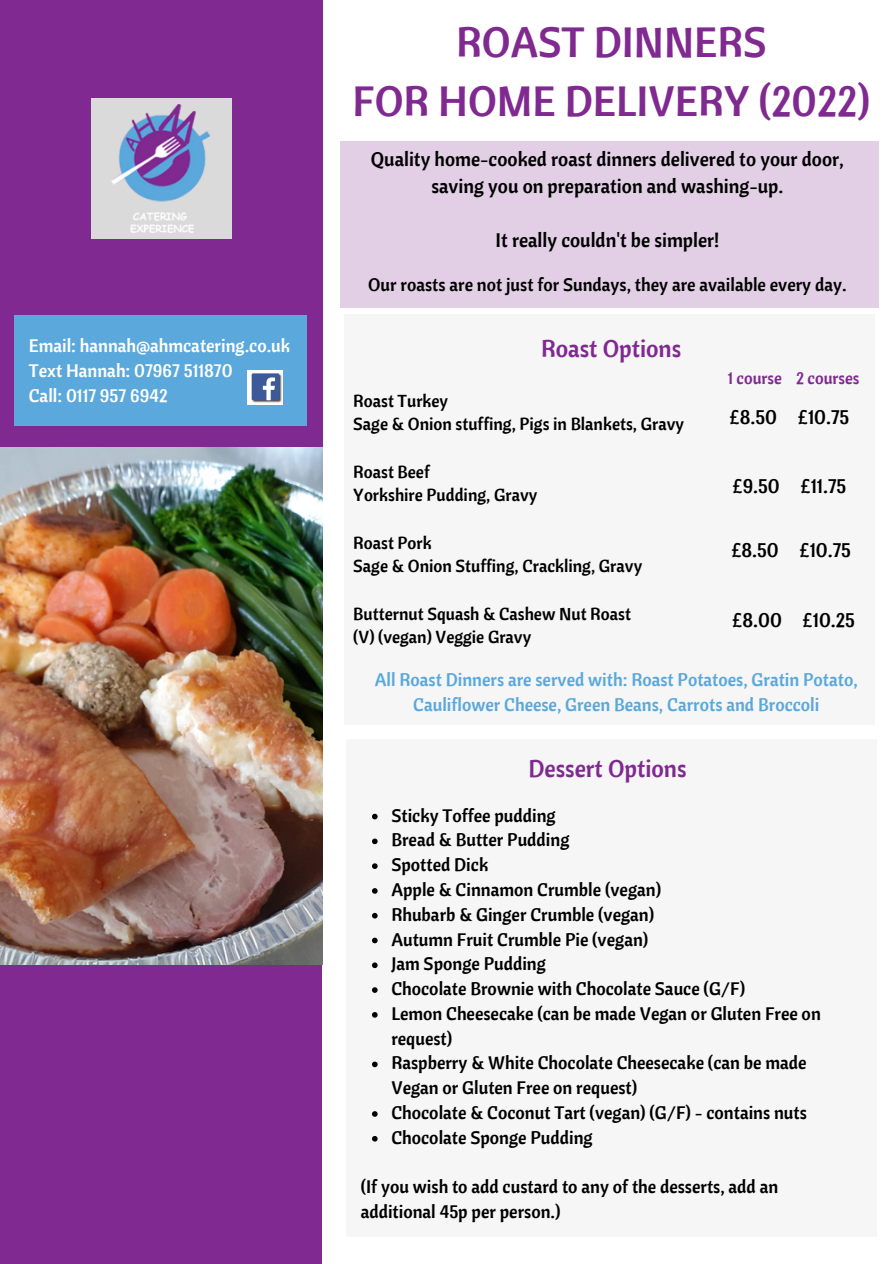
<style>
.page{position:relative;width:894px;height:1264px;background:#fff}
.page>*{position:absolute;margin:0;border:0;box-sizing:border-box;transform-origin:0 0}
.t1{font:42px "Cantora One";color:#802990}
.t2{font:24px "Cantora One";color:#802990}
.t3{font:19.65px "Cantora One";color:#000}
.t4{font:19.5px/27px "Cantora One";color:#000;text-align:center}
.t5{font:18px/24.8px "Cantora One";color:#000}
.t6{font:18px "Cantora One";color:#5ba8dc}
.t7{font:18px "Cantora One";color:#fff}
.t8{font:17.25px "Cantora One";color:#000}
.t9{font:16.65px "Cantora One";color:#802990}
</style>
<div class="page">
<div style="left:0;top:0;width:322px;height:551px;background:#802990"></div>
<div style="left:91px;top:99px;width:141px;height:140px;background:#dadada"></div>
<div style="left:14px;top:315px;width:293px;height:110px;background:#5ba8dc"></div>
<img style="left:111px;top:104px;width:99px;height:129px">
<img style="left:247px;top:370px;width:35px;height:35px">
<div style="left:340px;top:141px;width:538px;height:166px;background:#e2cee5"></div>
<div style="left:0;top:955px;width:321px;height:308px;background:#802990"></div>
<div style="left:346px;top:739px;width:530px;height:497px;background:#f6f6f6"></div>
<svg style="left:372px;top:813px;width:5px;height:6px"></svg>
<svg style="left:372px;top:838px;width:5px;height:6px"></svg>
<svg style="left:372px;top:863px;width:5px;height:6px"></svg>
<svg style="left:372px;top:888px;width:5px;height:5px"></svg>
<svg style="left:372px;top:912px;width:5px;height:6px"></svg>
<svg style="left:372px;top:937px;width:5px;height:6px"></svg>
<svg style="left:372px;top:962px;width:5px;height:6px"></svg>
<svg style="left:372px;top:987px;width:5px;height:5px"></svg>
<svg style="left:372px;top:1012px;width:5px;height:5px"></svg>
<svg style="left:372px;top:1061px;width:5px;height:6px"></svg>
<svg style="left:372px;top:1111px;width:5px;height:5px"></svg>
<svg style="left:372px;top:1136px;width:5px;height:5px"></svg>
<img style="left:0;top:447px;width:322px;height:517px">
<div style="left:344px;top:315px;width:530px;height:410px;background:#f6f6f6"></div>
<p class="t7" style="left:29px;top:334px;width:263px">Email: hannah@ahmcatering.co.uk</p>
<p class="t7" style="left:29px;top:359px;width:205px">Text Hannah: 07967 511870</p>
<p class="t7" style="left:29px;top:383px;width:140px">Call: 0117 957 6942</p>
<p class="t1" style="left:456px;top:15px;width:312px">ROAST DINNERS</p>
<p class="t1" style="left:352px;top:74px;width:519px">FOR HOME DELIVERY (2022)</p>
<p class="t4" style="left:371px;top:145px;width:474px">Quality home-cooked roast dinners delivered to your door, saving you on preparation and washing-up.</p>
<p class="t4" style="left:495px;top:226px;width:225px">It really couldn't be simpler!</p>
<p class="t5" style="left:368px;top:272px;width:479px">Our roasts are not just for Sundays, they are available every day.</p>
<p class="t2" style="left:541px;top:333px;width:142px">Roast Options</p>
<p class="t8" style="left:353px;top:389px;width:96px">Roast Turkey</p>
<p class="t8" style="left:353px;top:413px;width:332px">Sage &amp; Onion stuffing, Pigs in Blankets, Gravy</p>
<p class="t8" style="left:353px;top:460px;width:78px">Roast Beef</p>
<p class="t8" style="left:353px;top:484px;width:185px">Yorkshire Pudding, Gravy</p>
<p class="t8" style="left:353px;top:531px;width:80px">Roast Pork</p>
<p class="t8" style="left:353px;top:555px;width:290px">Sage &amp; Onion Stuffing, Crackling, Gravy</p>
<p class="t8" style="left:353px;top:602px;width:279px">Butternut Squash &amp; Cashew Nut Roast</p>
<p class="t8" style="left:353px;top:626px;width:179px">(V) (vegan) Veggie Gravy</p>
<p class="t9" style="left:727px;top:367px;width:133px">1 course 2 courses</p>
<p class="t3" style="left:729px;top:404px;width:121px">£8.50 £10.75</p>
<p class="t3" style="left:732px;top:473px;width:115px">£9.50 £11.75</p>
<p class="t3" style="left:731px;top:537px;width:121px">£8.50 £10.75</p>
<p class="t3" style="left:732px;top:608px;width:124px">£8.00 £10.25</p>
<p class="t6" style="left:374px;top:668px;width:484px">All Roast Dinners are served with: Roast Potatoes, Gratin Potato,</p>
<p class="t6" style="left:413px;top:693px;width:407px">Cauliflower Cheese, Green Beans, Carrots and Broccoli</p>
<p class="t2" style="left:528px;top:752px;width:160px">Dessert Options</p>
<p class="t5" style="left:391px;top:802px;width:166px">Sticky Toffee pudding</p>
<p class="t5" style="left:391px;top:827px;width:179px">Bread &amp; Butter Pudding</p>
<p class="t5" style="left:391px;top:852px;width:98px">Spotted Dick</p>
<p class="t5" style="left:391px;top:876px;width:271px">Apple &amp; Cinnamon Crumble (vegan)</p>
<p class="t5" style="left:391px;top:901px;width:264px">Rhubarb &amp; Ginger Crumble (vegan)</p>
<p class="t5" style="left:391px;top:926px;width:258px">Autumn Fruit Crumble Pie (vegan)</p>
<p class="t5" style="left:391px;top:951px;width:156px">Jam Sponge Pudding</p>
<p class="t5" style="left:391px;top:976px;width:355px">Chocolate Brownie with Chocolate Sauce (G/F)</p>
<p class="t5" style="left:391px;top:1000px;width:431px">Lemon Cheesecake (can be made Vegan or Gluten Free on request)</p>
<p class="t5" style="left:391px;top:1050px;width:416px">Raspberry &amp; White Chocolate Cheesecake (can be made<br>Vegan or Gluten Free on request)</p>
<p class="t5" style="left:391px;top:1099px;width:417px">Chocolate &amp; Coconut Tart (vegan) (G/F) - contains nuts</p>
<p class="t5" style="left:391px;top:1124px;width:203px">Chocolate Sponge Pudding</p>
<p class="t5" style="left:360px;top:1174px;width:419px">(If you wish to add custard to any of the desserts, add an additional 45p per person.)</p>
</div>
